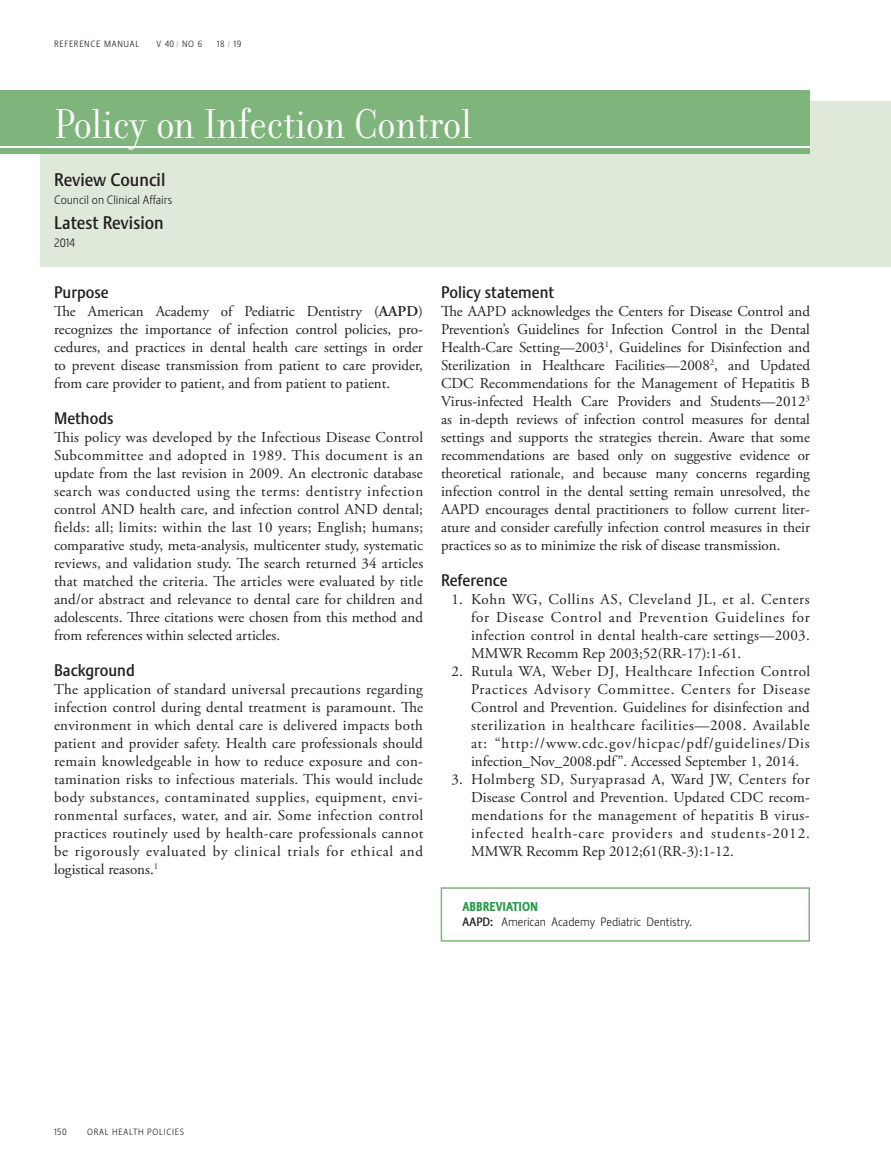
<style>
.page{position:relative;width:891px;height:1175px;background:#fff}
.page>*{position:absolute;margin:0;border:0;box-sizing:border-box;transform-origin:0 0}
.section_title{font:45px "Filosofia Grand";color:#fff}
.headline{font:500 18px "Stalemate LF";color:#231f20}
.sub_head{font:500 16.5px "Stalemate LF";color:#231f20}
.Body_Text_FIRST{font:15px/18px "Adobe Garamond Pro";color:#231f20;text-align:justify}
.Reference_Lists{font:15px/18px "Adobe Garamond Pro";color:#231f20;text-align:justify}
.foot_notes{font:800 12.75px "Stalemate LF";color:#289a47;scale:.94 1}
.foot_notes-2{font:300 12px "Stalemate LF";color:#231f20}
.headline-2{font:300 12px "Stalemate LF";color:#231f20}
.author{font:300 12px "Stalemate LF";color:#231f20}
.t1{font:300 9px "Stalemate LF";letter-spacing:.08em;color:#231f20}
.s1{font-weight:600}
.s2{font-weight:500}
</style>
<div class="page">
<div style="left:41px;top:101px;width:850px;height:165px;background:#dee9da"></div>
<div style="left:0;top:91px;width:810px;height:63px;background:#7fb57c"></div>
<hr style="left:0;top:146px;width:810px;height:2px;background:#fff">
<div style="left:441px;top:887px;width:369px;height:54px;border:2px solid #7fb57c"></div>
<p class="t1" style="left:54px;top:39px;width:87px">REFERENCE MANUAL</p>
<p class="t1" style="left:157px;top:39px;width:47px">V 40 <sup>/</sup> NO 6</p>
<p class="t1" style="left:217px;top:39px;width:26px">18 <sup>/</sup> 19</p>
<p class="section_title" style="left:55px;top:100px;width:419px">Policy on Infection Control</p>
<p class="headline" style="left:54px;top:168px;width:113px">Review Council</p>
<p class="headline-2" style="left:54px;top:192px;width:120px">Council on Clinical Affairs</p>
<p class="headline" style="left:54px;top:212px;width:111px">Latest Revision</p>
<p class="author" style="left:54px;top:236px;width:22px">2014</p>
<p class="sub_head" style="left:54px;top:282px;width:56px">Purpose</p>
<p class="Body_Text_FIRST" style="left:54px;top:302px;width:371px">The American Academy of Pediatric Dentistry (<span class="s1">AAPD</span>) recognizes the importance of infection control policies, pro&shy;cedures, and practices in dental health care settings in order to prevent disease transmission from patient to care provider, from care provider to patient, and from patient to patient.</p>
<p class="sub_head" style="left:54px;top:408px;width:61px">Methods</p>
<p class="Body_Text_FIRST" style="left:54px;top:428px;width:371px">This policy was developed by the Infectious Disease Control Subcommittee and adopted in 1989. This document is an update from the last revision in 2009. An electronic database search was conducted using the terms: dentistry infection control AND health care, and infection control AND dental; fields: all; limits: within the last 10 years; English; humans; comparative study, meta-analysis, multicenter study, systematic reviews, and validation study. The search returned 34 articles that matched the criteria. The articles were evaluated by title and/or abstract and relevance to dental care for children and adolescents. Three citations were chosen from this method and from references within selected articles.</p>
<p class="sub_head" style="left:54px;top:660px;width:82px">Background</p>
<p class="Body_Text_FIRST" style="left:54px;top:680px;width:371px">The application of standard universal precautions regarding infection control during dental treatment is paramount. The environment in which dental care is delivered impacts both patient and provider safety. Health care professionals should remain knowledgeable in how to reduce exposure and con&shy;tamination risks to infectious materials. This would include body substances, contaminated supplies, equipment, envi&shy;ronmental surfaces, water, and air. Some infection control practices routinely used by health-care professionals cannot be rigorously evaluated by clinical trials for ethical and logistical reasons.<sup>1</sup></p>
<p class="sub_head" style="left:441px;top:282px;width:115px">Policy statement</p>
<p class="Body_Text_FIRST" style="left:441px;top:302px;width:371px">The AAPD acknowledges the Centers for Disease Control and Prevention’s Guidelines for Infection Control in the Dental Health-Care Setting—2003<sup>1</sup>, Guidelines for Disinfection and Sterilization in Healthcare Facilities—2008<sup>2</sup>, and Updated CDC Recommendations for the Management of Hepatitis B Virus-infected Health Care Providers and Students—2012<sup>3 </sup>as in-depth reviews of infection control measures for dental settings and supports the strategies therein. Aware that some recommendations are based only on suggestive evidence or theoretical rationale, and because many concerns regarding infection control in the dental setting remain unresolved, the AAPD encourages dental practitioners to follow current liter&shy;ature and consider carefully infection control measures in their practices so as to minimize the risk of disease transmission.</p>
<p class="sub_head" style="left:441px;top:570px;width:68px">Reference</p>
<p class="Reference_Lists" style="left:471px;top:590px;width:340px;text-indent:-20px">1. Kohn WG, Collins AS, Cleveland JL, et al. Centers for Disease Control and Prevention Guidelines for infection control in dental health-care settings—2003.<br>MMWR Recomm Rep 2003;52(RR-17):1-61.</p>
<p class="Reference_Lists" style="left:471px;top:662px;width:341px;text-indent:-20px">2. Rutula WA, Weber DJ, Healthcare Infection Control Practices Advisory Committee. Centers for Disease Control and Prevention. Guidelines for disinfection and sterilization in healthcare facilities—2008. Available at: “http://www.cdc.gov/hicpac/pdf/guidelines/Dis infection_Nov_2008.pdf”. Accessed September 1, 2014.</p>
<p class="Reference_Lists" style="left:471px;top:770px;width:341px;text-indent:-20px">3. Holmberg SD, Suryaprasad A, Ward JW, Centers for Disease Control and Prevention. Updated CDC recom&shy;mendations for the management of hepatitis B virus&shy;infected health-care providers and students-2012.<br>MMWR Recomm Rep 2012;61(RR-3):1-12.</p>
<p class="foot_notes" style="left:462px;top:898px;width:82px">ABBREVIATION</p>
<p class="foot_notes-2" style="left:462px;top:915px;width:231px"><span class="s2">AAPD:</span> American Academy Pediatric Dentistry.</p>
<p class="t1" style="left:54px;top:1126px;width:14px">150</p>
<p class="t1" style="left:87px;top:1126px;width:99px">ORAL HEALTH POLICIES</p>
</div>
